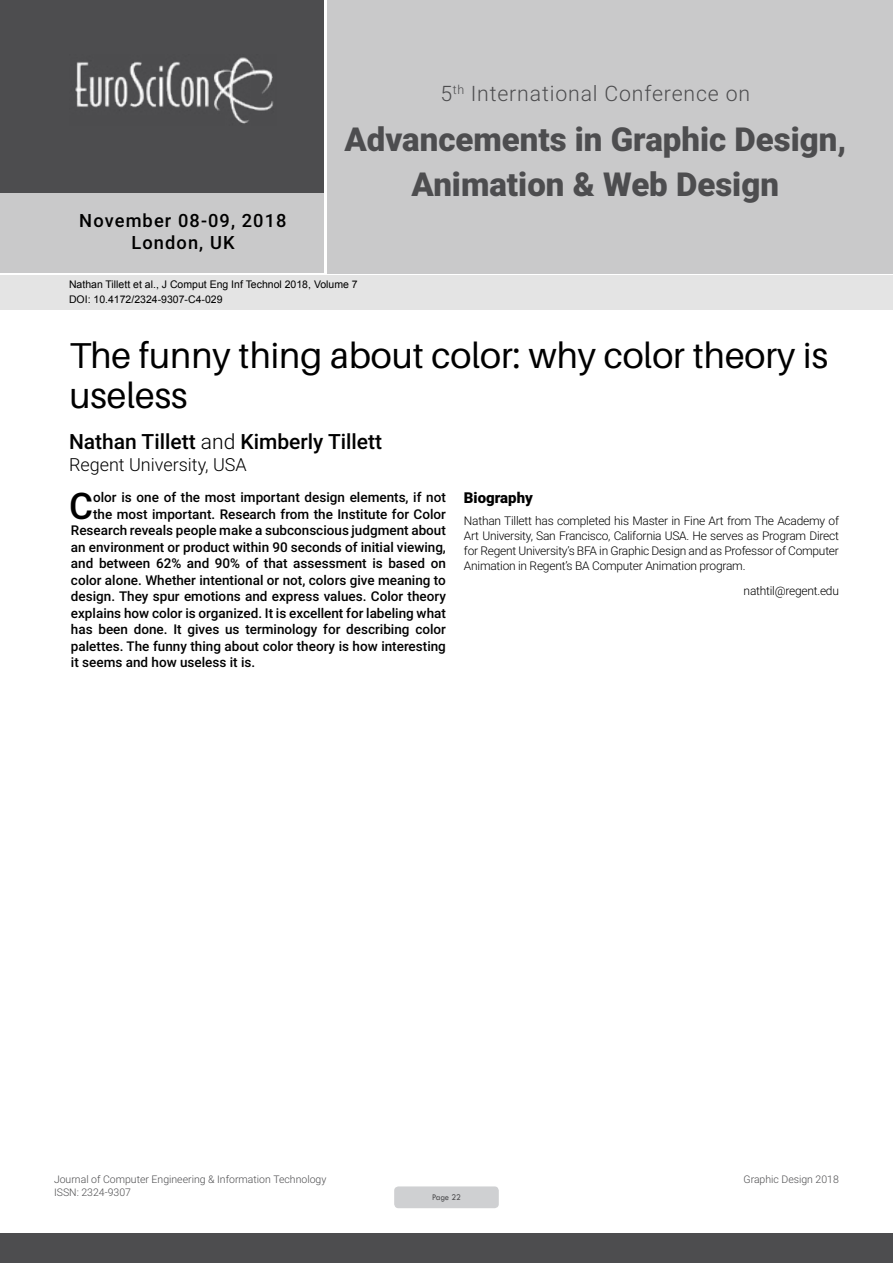
<style>
.page{position:relative;width:893px;height:1263px;background:#fff}
.page>*{position:absolute;margin:0;border:0;box-sizing:border-box;transform-origin:0 0}
.t1{font:500 36.75px "Roboto";color:#000}
.t2{font:36px/39.6px "Aileron";color:#000}
.t3{font:900 33px/45px "Roboto";color:#4d4d4f;text-align:center}
.t4{font:300 21.3px "Roboto";letter-spacing:.04em;color:#4d4d4f}
.t5{font:500 21px "Roboto";color:#000}
.t6{font:500 18.3px/21.9px "Roboto";letter-spacing:.06em;color:#000;text-align:center}
.t7{font:300 18px "Roboto";color:#000}
.t8{font:900 15px "Roboto";color:#000}
.t9{font:500 13.5px "Roboto";color:#000}
.t10{font:300 12px/15px "Roboto";letter-spacing:-.02em;color:#000;text-align:justify}
.t11{font:300 10.5px "Roboto";color:#4d4d4f}
.t12{font:10.5px/14.4px "Arial";color:#000}
.t13{font:9px "Tw Cen";letter-spacing:-.02em;color:#4d4d4f;scale:.95 1}
.s1{font-weight:300}
</style>
<div class="page">
<div style="left:0;top:0;width:323px;height:193px;background:#4d4d4f"></div>
<div style="left:1px;top:193px;width:323px;height:80px;background:#c9c9ca"></div>
<div style="left:327px;top:0;width:566px;height:273px;background:#c9c9ca"></div>
<img style="left:75px;top:57px;width:199px;height:67px">
<div style="left:0;top:1233px;width:893px;height:30px;background:#4d4d4f"></div>
<div style="left:1px;top:275px;width:892px;height:35px;background:#e4e4e4"></div>
<div style="left:394px;top:1186px;width:105px;height:22px;background:#cfd0d2;border-radius:4px"></div>
<h3 class="t6" style="left:79px;top:209px;width:209px">November 08-09, 2018<br>London, UK</h3>
<h3 class="t4" style="left:440px;top:78px;width:311px">5<sup>th</sup> International Conference on</h3>
<h3 class="t3" style="left:344px;top:116px;width:503px">Advancements in Graphic Design,<br>Animation &amp; Web Design</h3>
<p class="t12" style="left:69px;top:278px;width:290px">Nathan Tillett et al., J Comput Eng Inf Technol 2018, Volume 7<br>DOI: 10.4172/2324-9307-C4-029</p>
<h2 class="t2" style="left:69px;top:336px;width:760px">The funny thing about color: why color theory is useless</h2>
<h3 class="t5" style="left:69px;top:427px;width:315px">Nathan Tillett <span class="s1">and</span> Kimberly Tillett</h3>
<h3 class="t7" style="left:69px;top:452px;width:179px">Regent University, USA</h3>
<h1 class="t1" style="left:69px;top:480px;width:25px">C</h1>
<p class="t9" style="left:93px;top:488px;width:354px">olor is one of the most important design elements, if not</p>
<p class="t9" style="left:93px;top:504px;width:354px">the most important. Research from the Institute for Color</p>
<p class="t9" style="left:71px;top:521px;width:376px">Research reveals people make a subconscious judgment about</p>
<p class="t9" style="left:71px;top:537px;width:376px">an environment or product within 90 seconds of initial viewing,</p>
<p class="t9" style="left:71px;top:554px;width:376px">and between 62% and 90% of that assessment is based on</p>
<p class="t9" style="left:71px;top:570px;width:376px">color alone. Whether intentional or not, colors give meaning to</p>
<p class="t9" style="left:71px;top:587px;width:376px">design. They spur emotions and express values. Color theory</p>
<p class="t9" style="left:71px;top:603px;width:376px">explains how color is organized. It is excellent for labeling what</p>
<p class="t9" style="left:71px;top:620px;width:376px">has been done. It gives us terminology for describing color</p>
<p class="t9" style="left:71px;top:636px;width:376px">palettes. The funny thing about color theory is how interesting</p>
<p class="t9" style="left:71px;top:653px;width:186px">it seems and how useless it is.</p>
<p class="t8" style="left:464px;top:487px;width:70px">Biography</p>
<p class="t10" style="left:464px;top:512px;width:376px">Nathan Tillett has completed his Master in Fine Art from The Academy of Art University, San Francisco, California USA. He serves as Program Direct for Regent University’s BFA in Graphic Design and as Professor of Computer Animation in Regent’s BA Computer Animation program.</p>
<p class="t10" style="left:744px;top:583px;width:97px">nathtil@regent.edu</p>
<p class="t11" style="left:54px;top:1172px;width:274px">Journal of Computer Engineering &amp; Information Technology</p>
<p class="t11" style="left:743px;top:1172px;width:97px">Graphic Design 2018</p>
<p class="t11" style="left:54px;top:1185px;width:78px">ISSN: 2324-9307</p>
<p class="t13" style="left:432px;top:1192px;width:32px">Page 22</p>
</div>
